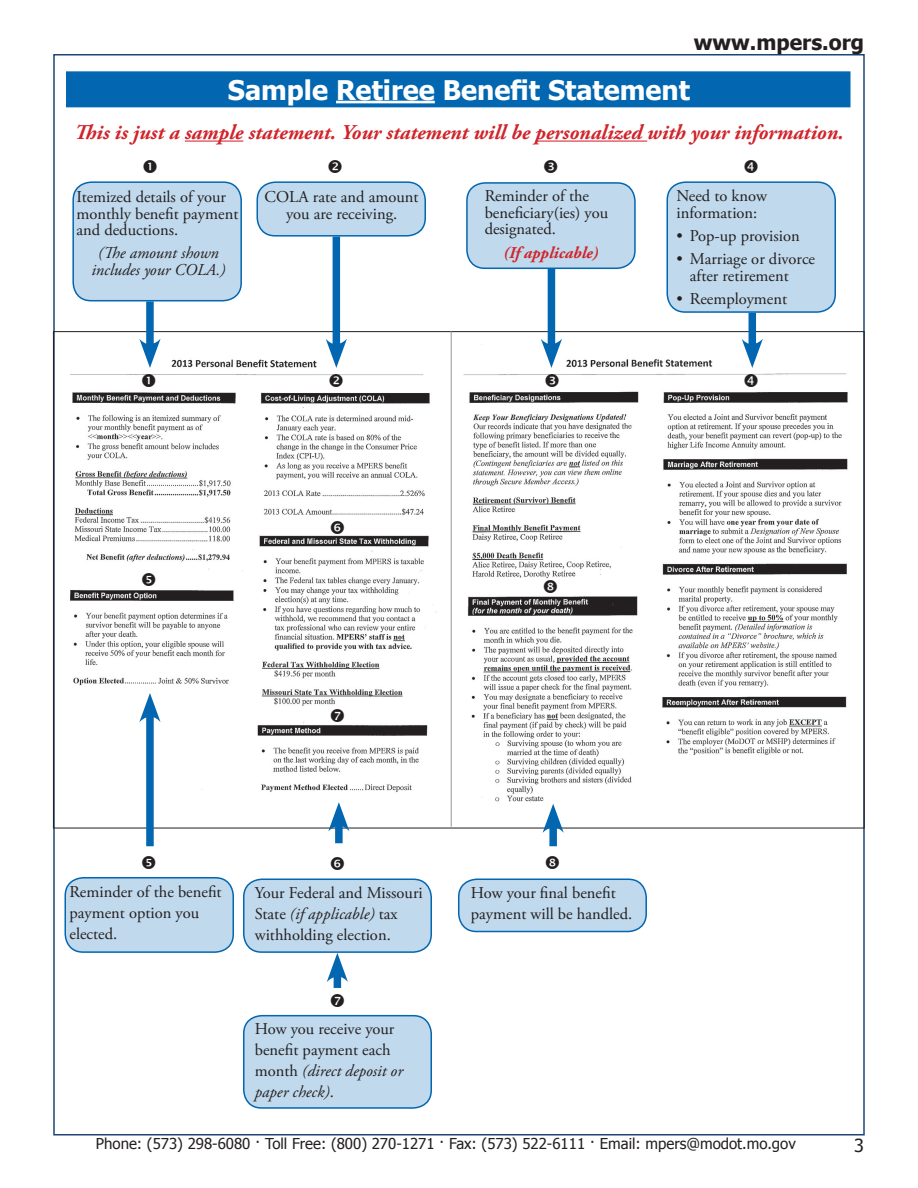
<style>
.page{position:relative;width:918px;height:1188px;background:#fff}
.page>*{position:absolute;margin:0;border:0;box-sizing:border-box;transform-origin:0 0}
.t1{font:700 27px "Tahoma";color:#fff}
.t2{font:italic 700 21px "Adobe Garamond Pro";color:#d1232a}
.t3{font:700 21px "Tahoma";color:#231f20}
.t4{font:18px "Tahoma";color:#231f20}
.t5{font:16.5px/21px "Adobe Garamond Pro";color:#231f20}
.t6{font:italic 16.5px/16.5px "Adobe Garamond Pro";color:#231f20;text-align:center}
.t7{font:italic 700 16.5px "Adobe Garamond Pro";color:#d1232a}
.t8{font:15px "Tahoma";color:#231f20}
.s1{font-style:italic}
</style>
<div class="page">
<div style="left:459px;top:879px;width:187px;height:53px;background:#c0d9ec;border-radius:18px"></div>
<div style="left:458px;top:879px;width:189px;height:53px;border:2px solid #0266b1;border-radius:18px"></div>
<div style="left:244px;top:1016px;width:187px;height:92px;background:#c0d9ec;border-radius:18px"></div>
<div style="left:243px;top:1015px;width:189px;height:94px;border:2px solid #0266b1;border-radius:18px"></div>
<div style="left:244px;top:879px;width:187px;height:73px;background:#c0d9ec;border-radius:18px"></div>
<div style="left:243px;top:879px;width:189px;height:74px;border:2px solid #0266b1;border-radius:18px"></div>
<div style="left:65px;top:878px;width:168px;height:74px;background:#c0d9ec;border-radius:18px"></div>
<div style="left:64px;top:877px;width:170px;height:76px;border:2px solid #0266b1;border-radius:18px"></div>
<div style="left:667px;top:182px;width:168px;height:130px;background:#c0d9ec;border-radius:18px"></div>
<div style="left:667px;top:181px;width:169px;height:132px;border:2px solid #0266b1;border-radius:18px"></div>
<div style="left:467px;top:183px;width:168px;height:85px;background:#c0d9ec;border-radius:18px"></div>
<div style="left:466px;top:182px;width:170px;height:87px;border:2px solid #0266b1;border-radius:18px"></div>
<div style="left:257px;top:182px;width:168px;height:54px;background:#c0d9ec;border-radius:18px"></div>
<div style="left:256px;top:181px;width:170px;height:56px;border:2px solid #0266b1;border-radius:18px"></div>
<div style="left:66px;top:71px;width:784px;height:36px;background:#0266b1;border:2px solid #0266b1"></div>
<hr style="left:336px;top:101px;width:99px;height:2px;background:#fff">
<img style="left:53px;top:330px;width:812px;height:487px">
<hr style="left:185px;top:141px;width:58px;height:1px;background:#d1232a">
<hr style="left:535px;top:141px;width:112px;height:1px;background:#d1232a">
<div style="left:73px;top:182px;width:168px;height:119px;background:#c0d9ec;border-radius:18px"></div>
<div style="left:72px;top:181px;width:170px;height:120px;border:2px solid #0266b1;border-radius:18px"></div>
<div style="left:146px;top:301px;width:8px;height:50px;background:#0266b1"></div>
<svg style="left:139px;top:339px;width:22px;height:29px"></svg>
<div style="left:333px;top:237px;width:7px;height:114px;background:#0266b1"></div>
<svg style="left:326px;top:339px;width:21px;height:29px"></svg>
<div style="left:548px;top:269px;width:7px;height:82px;background:#0266b1"></div>
<svg style="left:541px;top:339px;width:21px;height:29px"></svg>
<div style="left:749px;top:313px;width:7px;height:38px;background:#0266b1"></div>
<svg style="left:742px;top:339px;width:21px;height:29px"></svg>
<div style="left:146px;top:710px;width:8px;height:136px;background:#0266b1"></div>
<svg style="left:139px;top:693px;width:22px;height:29px"></svg>
<div style="left:335px;top:819px;width:8px;height:24px;background:#0266b1"></div>
<svg style="left:328px;top:802px;width:22px;height:29px"></svg>
<div style="left:549px;top:821px;width:8px;height:25px;background:#0266b1"></div>
<svg style="left:543px;top:804px;width:21px;height:29px"></svg>
<div style="left:334px;top:970px;width:7px;height:18px;background:#0266b1"></div>
<svg style="left:327px;top:953px;width:21px;height:29px"></svg>
<hr style="left:451px;top:331px;width:1px;height:496px;background:#939598">
<svg style="left:142px;top:573px;width:13px;height:13px"></svg>
<svg style="left:331px;top:520px;width:13px;height:14px"></svg>
<svg style="left:331px;top:709px;width:13px;height:13px"></svg>
<svg style="left:544px;top:580px;width:13px;height:13px"></svg>
<svg style="left:142px;top:374px;width:13px;height:13px"></svg>
<svg style="left:330px;top:374px;width:13px;height:13px"></svg>
<svg style="left:546px;top:374px;width:13px;height:13px"></svg>
<svg style="left:745px;top:374px;width:13px;height:13px"></svg>
<p class="t3" style="left:694px;top:27px;width:172px">www.mpers.org</p>
<p class="t1" style="left:228px;top:71px;width:464px">Sample Retiree Benefit Statement</p>
<p class="t2" style="left:74px;top:120px;width:771px">This is just a sample statement. Your statement will be personalized with your information.</p>
<p class="t5" style="left:76px;top:189px;width:163px;line-height:16.5px">Itemized details of your monthly benefit payment and deductions.</p>
<p class="t6" style="left:91px;top:245px;width:136px">(The amount shown includes your COLA.)</p>
<p class="t5" style="left:265px;top:190px;width:155px;line-height:16.5px;text-align:center">COLA rate and amount you are receiving.</p>
<p class="t5" style="left:485px;top:188px;width:125px;line-height:16.5px">Reminder of the beneficiary(ies) you designated.</p>
<p class="t7" style="left:503px;top:243px;width:97px">(If applicable)</p>
<p class="t5" style="left:676px;top:188px;width:92px;line-height:16.5px">Need to know information:</p>
<p class="t5" style="left:676px;top:226px;width:125px">• Pop-up provision</p>
<p class="t5" style="left:690px;top:251px;width:127px;line-height:16.5px;text-indent:-14px">• Marriage or divorce after retirement</p>
<p class="t5" style="left:676px;top:289px;width:112px">• Reemployment</p>
<p class="t5" style="left:69px;top:882px;width:154px">Reminder of the benefit payment option you elected.</p>
<p class="t5" style="left:255px;top:883px;width:169px">Your Federal and Missouri<br>State <span class="s1">(if applicable)</span> tax withholding election.</p>
<p class="t5" style="left:255px;top:1019px;width:150px">How you receive your benefit payment each month <span class="s1">(direct deposit or paper check)</span>.</p>
<p class="t5" style="left:471px;top:883px;width:163px">How your final benefit payment will be handled.</p>
<p class="t8" style="left:96px;top:1134px;width:701px">Phone: (573) 298-6080 · Toll Free: (800) 270-1271 · Fax: (573) 522-6111 · Email: mpers@modot.mo.gov</p>
<p class="t4" style="left:854px;top:1134px;width:11px">3</p>
</div>
